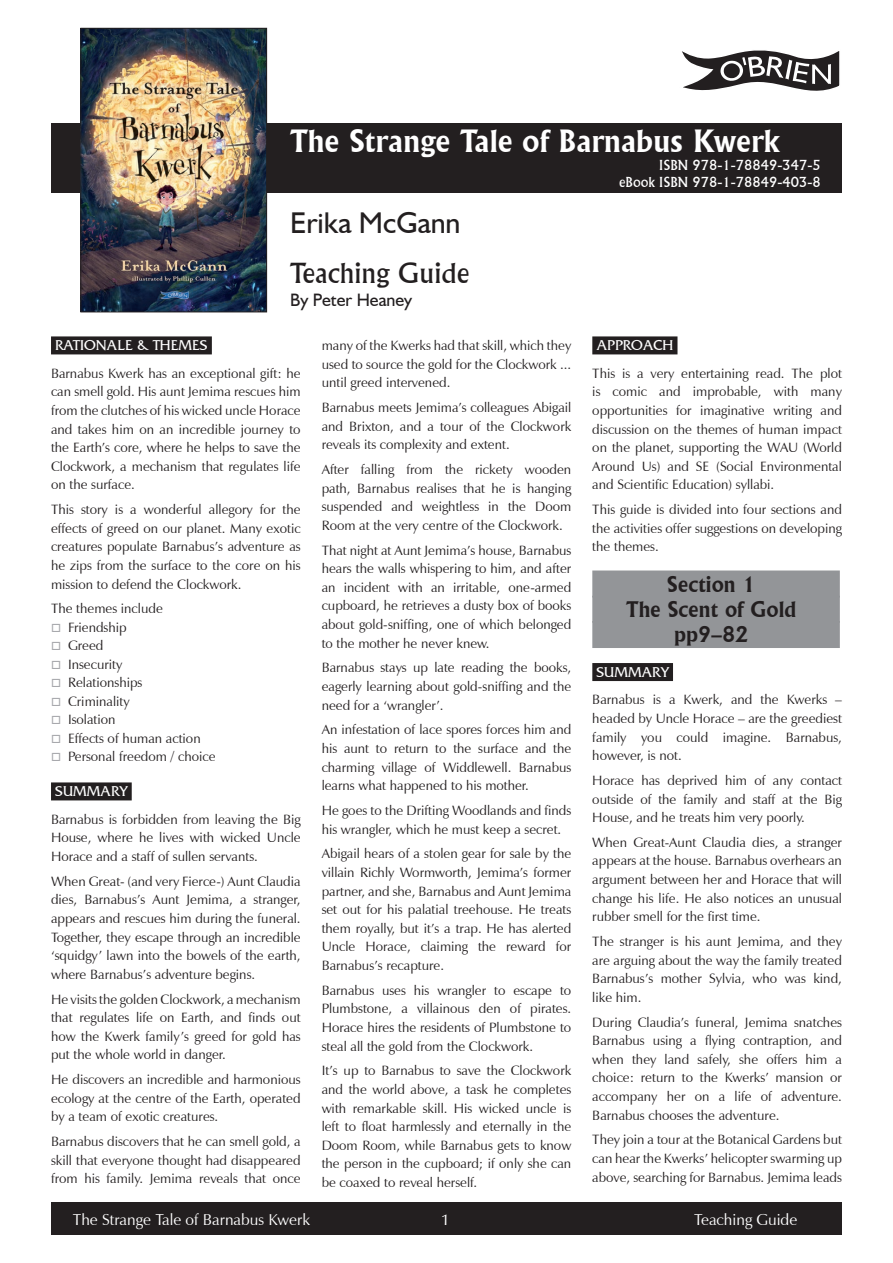
<style>
.page{position:relative;width:893px;height:1263px;background:#fff}
.page>*{position:absolute;margin:0;border:0;box-sizing:border-box;transform-origin:0 0}
.P1_Heading{font:700 30px "Flareserif 821 BT";color:#fff}
.P1_Author{font:30px "Humanist 521 BT";color:#231f20}
.P1_A_Classroom_Ex{font:27px "Flareserif 821 BT";color:#231f20}
.UNITS{font:700 21px/25.2px "Flareserif 821 BT";color:#231f20;text-align:center}
.P1_Guide_author{font:18px "Humanist 521 BT";color:#231f20}
.Z_FOOTER{font:15.75px "Zapf Humanist 601 BT";color:#fff}
.SUBHEADING{font:15px "France Plain";color:#fff}
.Body_Text{font:13.5px/18.6px "Zapf Humanist 601 BT";color:#231f20;text-align:justify}
.isbn{font:13.5px "Flareserif 821 BT";color:#fff}
</style>
<div class="page">
<div style="left:51px;top:1202px;width:791px;height:33px;background:#231f20"></div>
<div style="left:51px;top:336px;width:161px;height:18px;background:#231f20"></div>
<div style="left:51px;top:782px;width:81px;height:18px;background:#231f20"></div>
<div style="left:592px;top:336px;width:85px;height:18px;background:#231f20"></div>
<div style="left:592px;top:570px;width:248px;height:27px;background:#939598"></div>
<div style="left:592px;top:596px;width:248px;height:27px;background:#939598"></div>
<div style="left:592px;top:621px;width:248px;height:27px;background:#939598"></div>
<div style="left:592px;top:663px;width:81px;height:18px;background:#231f20"></div>
<div style="left:51px;top:123px;width:791px;height:69px;background:#231f20"></div>
<img style="left:82px;top:30px;width:183px;height:280px">
<div style="left:80px;top:28px;width:187px;height:284px;border:1px solid #231f20"></div>
<svg style="left:682px;top:50px;width:158px;height:41px"></svg>
<p class="P1_Heading" style="left:290px;top:123px;width:491px">The Strange Tale of Barnabus Kwerk</p>
<p class="isbn" style="left:659px;top:156px;width:163px">ISBN 978-1-78849-347-5</p>
<p class="isbn" style="left:619px;top:174px;width:203px">eBook ISBN 978-1-78849-403-8</p>
<p class="P1_Author" style="left:290px;top:205px;width:172px">Erika McGann</p>
<p class="P1_A_Classroom_Ex" style="left:290px;top:257px;width:181px">Teaching Guide</p>
<p class="P1_Guide_author" style="left:290px;top:288px;width:124px">By Peter Heaney</p>
<p class="SUBHEADING" style="left:55px;top:337px;width:154px">RATIONALE &amp; THEMES</p>
<p class="Body_Text" style="left:51px;top:364px;width:251px">Barnabus Kwerk has an exceptional gift: he can smell gold. His aunt Jemima rescues him from the clutches of his wicked uncle Horace and takes him on an incredible journey to the Earth’s core, where he helps to save the Clockwork, a mechanism that regulates life on the surface.</p>
<p class="Body_Text" style="left:51px;top:500px;width:251px">This story is a wonderful allegory for the effects of greed on our planet. Many exotic creatures populate Barnabus’s adventure as he zips from the surface to the core on his mission to defend the Clockwork.</p>
<p class="Body_Text" style="left:51px;top:599px;width:113px">The themes include</p>
<p class="Body_Text" style="left:68px;top:618px;width:60px">Friendship</p>
<p class="Body_Text" style="left:68px;top:636px;width:37px">Greed</p>
<p class="Body_Text" style="left:68px;top:655px;width:56px">Insecurity</p>
<p class="Body_Text" style="left:68px;top:673px;width:76px">Relationships</p>
<p class="Body_Text" style="left:68px;top:692px;width:63px">Criminality</p>
<p class="Body_Text" style="left:68px;top:710px;width:49px">Isolation</p>
<p class="Body_Text" style="left:68px;top:729px;width:134px">Effects of human action</p>
<p class="Body_Text" style="left:68px;top:747px;width:149px">Personal freedom / choice</p>
<p class="SUBHEADING" style="left:55px;top:783px;width:74px">SUMMARY</p>
<p class="Body_Text" style="left:51px;top:810px;width:251px">Barnabus is forbidden from leaving the Big House, where he lives with wicked Uncle Horace and a staff of sullen servants.</p>
<p class="Body_Text" style="left:51px;top:872px;width:251px">When Great- (and very Fierce-) Aunt Claudia dies, Barnabus’s Aunt Jemima, a stranger, appears and rescues him during the funeral.<br>Together, they escape through an incredible ‘squidgy’ lawn into the bowels of the earth, where Barnabus’s adventure begins.</p>
<p class="Body_Text" style="left:51px;top:989px;width:251px">He visits the golden Clockwork, a mechanism that regulates life on Earth, and finds out how the Kwerk family’s greed for gold has put the whole world in danger.</p>
<p class="Body_Text" style="left:51px;top:1070px;width:251px">He discovers an incredible and harmonious ecology at the centre of the Earth, operated by a team of exotic creatures.</p>
<p class="Body_Text" style="left:51px;top:1132px;width:251px">Barnabus discovers that he can smell gold, a skill that everyone thought had disappeared from his family. Jemima reveals that once</p>
<p class="Body_Text" style="left:322px;top:336px;width:251px">many of the Kwerks had that skill, which they used to source the gold for the Clockwork ... until greed intervened.</p>
<p class="Body_Text" style="left:322px;top:398px;width:251px">Barnabus meets Jemima’s colleagues Abigail and Brixton, and a tour of the Clockwork reveals its complexity and extent.</p>
<p class="Body_Text" style="left:322px;top:460px;width:251px">After falling from the rickety wooden path, Barnabus realises that he is hanging suspended and weightless in the Doom Room at the very centre of the Clockwork.</p>
<p class="Body_Text" style="left:322px;top:541px;width:251px">That night at Aunt Jemima’s house, Barnabus hears the walls whispering to him, and after an incident with an irritable, one-armed cupboard, he retrieves a dusty box of books about gold-sniffing, one of which belonged to the mother he never knew.</p>
<p class="Body_Text" style="left:322px;top:658px;width:251px">Barnabus stays up late reading the books, eagerly learning about gold-sniffing and the need for a ‘wrangler’.</p>
<p class="Body_Text" style="left:322px;top:720px;width:251px">An infestation of lace spores forces him and his aunt to return to the surface and the charming village of Widdlewell. Barnabus learns what happened to his mother.</p>
<p class="Body_Text" style="left:322px;top:801px;width:251px">He goes to the Drifting Woodlands and finds his wrangler, which he must keep a secret.</p>
<p class="Body_Text" style="left:322px;top:844px;width:251px">Abigail hears of a stolen gear for sale by the villain Richly Wormworth, Jemima’s former partner, and she, Barnabus and Aunt Jemima set out for his palatial treehouse. He treats them royally, but it’s a trap. He has alerted Uncle Horace, claiming the reward for Barnabus’s recapture.</p>
<p class="Body_Text" style="left:322px;top:981px;width:251px">Barnabus uses his wrangler to escape to Plumbstone, a villainous den of pirates.<br>Horace hires the residents of Plumbstone to steal all the gold from the Clockwork.</p>
<p class="Body_Text" style="left:322px;top:1061px;width:251px">It’s up to Barnabus to save the Clockwork and the world above, a task he completes with remarkable skill. His wicked uncle is left to float harmlessly and eternally in the Doom Room, while Barnabus gets to know the person in the cupboard; if only she can be coaxed to reveal herself.</p>
<p class="SUBHEADING" style="left:596px;top:337px;width:78px">APPROACH</p>
<p class="Body_Text" style="left:592px;top:364px;width:251px">This is a very entertaining read. The plot is comic and improbable, with many opportunities for imaginative writing and discussion on the themes of human impact on the planet, supporting the WAU (World Around Us) and SE (Social Environmental and Scientific Education) syllabi.</p>
<p class="Body_Text" style="left:592px;top:500px;width:251px">This guide is divided into four sections and the activities offer suggestions on developing the themes.</p>
<p class="UNITS" style="left:626px;top:571px;width:172px">Section 1<br>The Scent of Gold pp9–82</p>
<p class="SUBHEADING" style="left:596px;top:663px;width:74px">SUMMARY</p>
<p class="Body_Text" style="left:592px;top:690px;width:251px">Barnabus is a Kwerk, and the Kwerks – headed by Uncle Horace – are the greediest family you could imagine. Barnabus, however, is not.</p>
<p class="Body_Text" style="left:592px;top:771px;width:251px">Horace has deprived him of any contact outside of the family and staff at the Big House, and he treats him very poorly.</p>
<p class="Body_Text" style="left:592px;top:833px;width:251px">When Great-Aunt Claudia dies, a stranger appears at the house. Barnabus overhears an argument between her and Horace that will change his life. He also notices an unusual rubber smell for the first time.</p>
<p class="Body_Text" style="left:592px;top:932px;width:251px">The stranger is his aunt Jemima, and they are arguing about the way the family treated Barnabus’s mother Sylvia, who was kind, like him.</p>
<p class="Body_Text" style="left:592px;top:1013px;width:251px">During Claudia’s funeral, Jemima snatches Barnabus using a flying contraption, and when they land safely, she offers him a choice: return to the Kwerks’ mansion or accompany her on a life of adventure.<br>Barnabus chooses the adventure.</p>
<p class="Body_Text" style="left:592px;top:1130px;width:251px">They join a tour at the Botanical Gardens but can hear the Kwerks’ helicopter swarming up above, searching for Barnabus. Jemima leads</p>
<p class="Z_FOOTER" style="left:73px;top:1210px;width:239px">The Strange Tale of Barnabus Kwerk</p>
<p class="Z_FOOTER" style="left:441px;top:1210px;width:10px">1</p>
<p class="Z_FOOTER" style="left:694px;top:1210px;width:105px">Teaching Guide</p>
</div>
